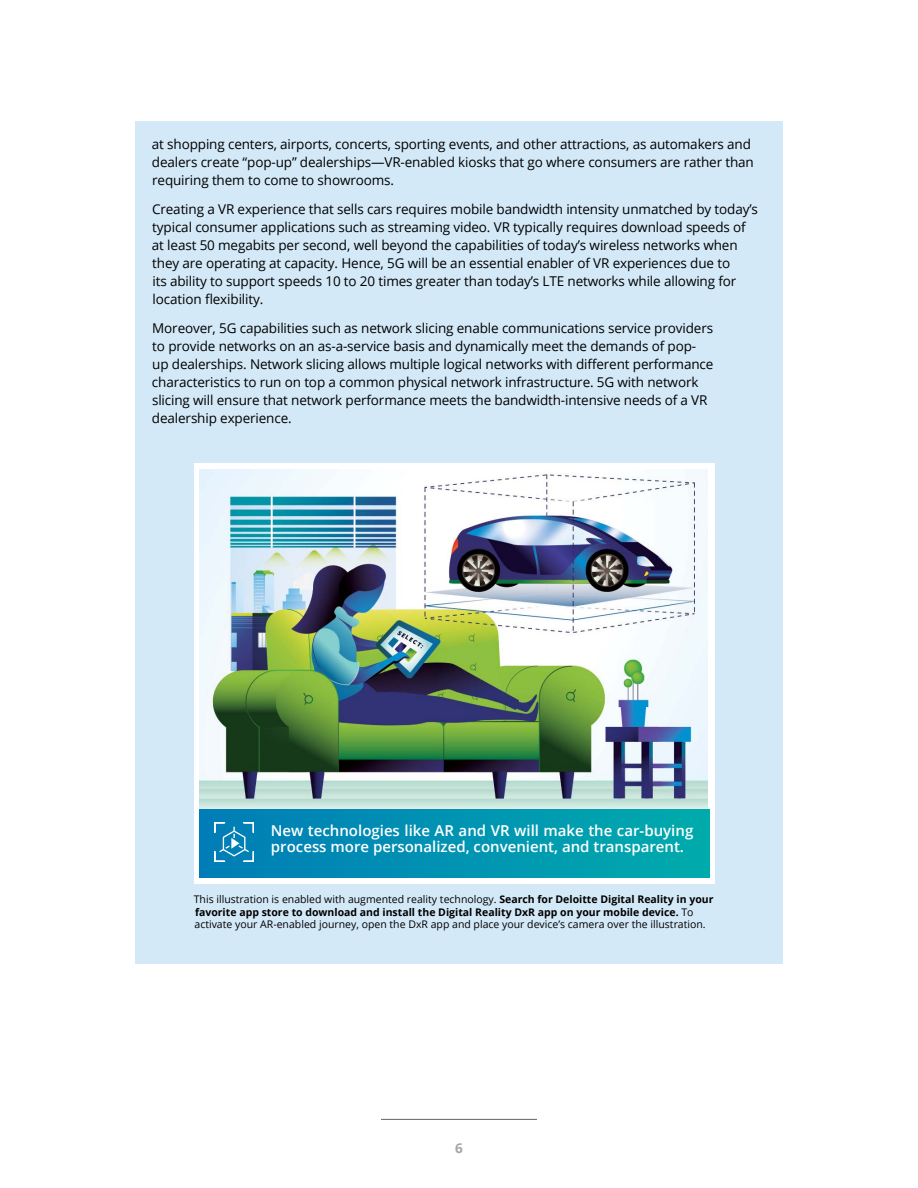
<style>
.page{position:relative;width:918px;height:1188px;background:#fff}
.page>*{position:absolute;margin:0;border:0;box-sizing:border-box;transform-origin:0 0}
.t1{font:600 15px/16.5px "Open Sans";color:#fff}
.t2{font:13.5px/18px "Open Sans";letter-spacing:-.01em;color:#000}
.t3{font:700 13.5px "Open Sans";color:#a3a7a9}
.t4{font:10.5px/12.6px "Open Sans";color:#000}
.s1{font-weight:700}
</style>
<div class="page">
<hr style="left:381px;top:1119px;width:156px;height:1px;background:#5f636a">
<div style="left:135px;top:122px;width:648px;height:842px;background:#d4e9f8"></div>
<div style="left:194px;top:463px;width:520px;height:421px;background:#fff"></div>
<div style="left:199px;top:810px;width:510px;height:68px;background:linear-gradient(to right,#047eb8,#00aaac)"></div>
<svg style="left:215px;top:823px;width:38px;height:38px"></svg>
<img style="left:199px;top:469px;width:509px;height:339px">
<p class="t2" style="left:152px;top:134px;width:604px">at shopping centers, airports, concerts, sporting events, and other attractions, as automakers and dealers create “pop-up” dealerships—VR-enabled kiosks that go where consumers are rather than requiring them to come to showrooms.</p>
<p class="t2" style="left:152px;top:200px;width:608px">Creating a VR experience that sells cars requires mobile bandwidth intensity unmatched by today’s typical consumer applications such as streaming video. VR typically requires download speeds of at least 50 megabits per second, well beyond the capabilities of today’s wireless networks when they are operating at capacity. Hence, 5G will be an essential enabler of VR experiences due to<br>its ability to support speeds 10 to 20 times greater than today’s LTE networks while allowing for location flexibility.</p>
<p class="t2" style="left:152px;top:319px;width:563px">Moreover, 5G capabilities such as network slicing enable communications service providers to provide networks on an as-a-service basis and dynamically meet the demands of pop&shy;up dealerships. Network slicing allows multiple logical networks with different performance characteristics to run on top a common physical network infrastructure. 5G with network slicing will ensure that network performance meets the bandwidth-intensive needs of a VR dealership experience.</p>
<p class="t1" style="left:271px;top:821px;width:424px">New technologies like AR and VR will make the car-buying process more personalized, convenient, and transparent.</p>
<p class="t4" style="left:194px;top:893px;width:521px">This illustration is enabled with augmented reality technology. <span class="s1">Search for Deloitte Digital Reality in your favorite app store to download and install the Digital Reality DxR app on your mobile device.</span> To activate your AR-enabled journey, open the DxR app and place your device’s camera over the illustration.</p>
<p class="t3" style="left:455px;top:1138px;width:9px">6</p>
</div>
